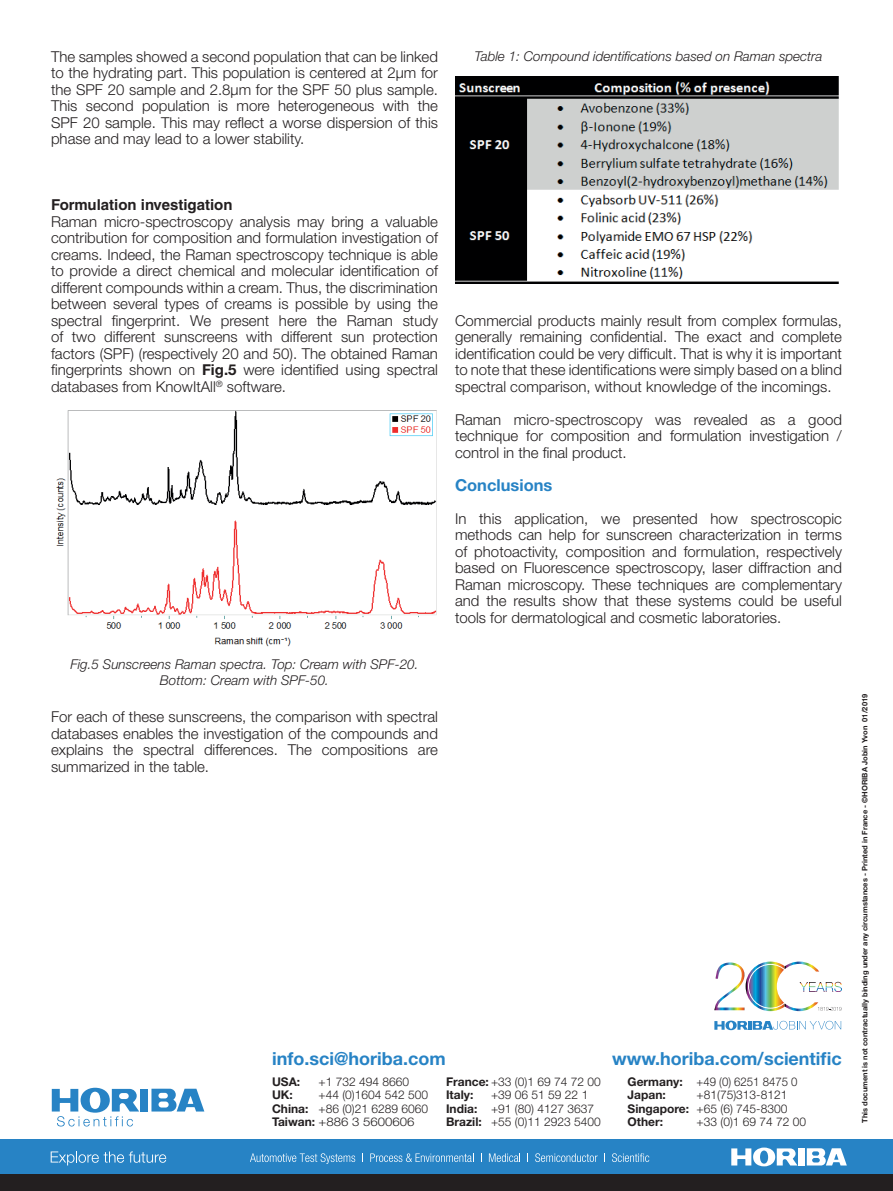
<style>
.page{position:relative;width:893px;height:1191px;background:#fff}
.page>*{position:absolute;margin:0;border:0;box-sizing:border-box;transform-origin:0 0}
.t1{font:700 18px "Helvetica Neue LT Std";color:#2783c5}
.t2{font:700 16.5px "Helvetica Neue LT Std";color:#2783c5}
.t3{font:300 15px/16.5px "Helvetica Neue LT Std";color:#231f20;text-align:justify}
.t4{font:700 15px "Helvetica LT Std";color:#231f20}
.t5{font:italic 300 13.5px/16.5px "Helvetica Neue LT Std";color:#231f20;text-align:center}
.t6{font:300 12px "Helvetica Neue LT Std";color:#231f20}
.t7{font:700 12px "Helvetica Neue LT Std";color:#231f20}
.t8{font:300 12px "Helvetica Neue LT Std";color:#231f20;scale:.95 1}
.t9{font:300 12px "Helvetica Neue LT Std";color:#231f20;scale:1.1 1}
.t10{font:700 7.5px "Helvetica Neue LT Std";color:#231f20}
.s1{font-weight:700}
</style>
<div class="page">
<img style="left:56px;top:410px;width:381px;height:237px">
<img style="left:455px;top:77px;width:384px;height:207px">
<div style="left:0;top:1174px;width:893px;height:17px;background:#231f20"></div>
<div style="left:0;top:1140px;width:893px;height:34px;background:#2783c5"></div>
<div style="left:798px;top:1148px;width:6px;height:17px;background:#fff"></div>
<svg style="left:731px;top:1147px;width:66px;height:19px"></svg>
<svg style="left:807px;top:1148px;width:40px;height:17px"></svg>
<svg style="left:51px;top:1151px;width:115px;height:14px"></svg>
<svg style="left:250px;top:1153px;width:105px;height:11px"></svg>
<svg style="left:370px;top:1153px;width:104px;height:9px"></svg>
<svg style="left:489px;top:1153px;width:31px;height:9px"></svg>
<svg style="left:535px;top:1153px;width:63px;height:9px"></svg>
<svg style="left:612px;top:1153px;width:37px;height:9px"></svg>
<svg style="left:714px;top:1020px;width:127px;height:10px"></svg>
<img style="left:714px;top:961px;width:128px;height:50px">
<div style="left:748px;top:964px;width:45px;height:44px;border:1px solid #fff;border-radius:50%"></div>
<div style="left:140px;top:1088px;width:8px;height:23px;background:#2783c5"></div>
<svg style="left:151px;top:1088px;width:53px;height:23px"></svg>
<svg style="left:52px;top:1087px;width:87px;height:39px"></svg>
<p class="t3" style="left:51px;top:48px;width:388px">The samples showed a second population that can be linked to the hydrating part. This population is centered at 2μm for the SPF 20 sample and 2.8μm for the SPF 50 plus sample.<br>This second population is more heterogeneous with the SPF 20 sample. This may reflect a worse dispersion of this phase and may lead to a lower stability.</p>
<p class="t5" style="left:474px;top:47px;width:350px">Table 1: Compound identifications based on Raman spectra</p>
<p class="t4" style="left:51px;top:196px;width:183px">Formulation investigation</p>
<p class="t3" style="left:51px;top:213px;width:388px">Raman micro-spectroscopy analysis may bring a valuable contribution for composition and formulation investigation of creams. Indeed, the Raman spectroscopy technique is able to provide a direct chemical and molecular identification of different compounds within a cream. Thus, the discrimination between several types of creams is possible by using the spectral fingerprint. We present here the Raman study of two different sunscreens with different sun protection factors (SPF) (respectively 20 and 50). The obtained Raman fingerprints shown on <span class="s1">Fig.5</span> were identified using spectral databases from KnowItAll<sup>®</sup> software.</p>
<p class="t5" style="left:71px;top:655px;width:349px">Fig.5 Sunscreens Raman spectra. Top: Cream with SPF-20.<br>Bottom: Cream with SPF-50.</p>
<p class="t3" style="left:51px;top:708px;width:388px">For each of these sunscreens, the comparison with spectral databases enables the investigation of the compounds and explains the spectral differences. The compositions are summarized in the table.</p>
<p class="t3" style="left:455px;top:312px;width:388px">Commercial products mainly result from complex formulas, generally remaining confidential. The exact and complete identification could be very difficult. That is why it is important to note that these identifications were simply based on a blind spectral comparison, without knowledge of the incomings.</p>
<p class="t3" style="left:455px;top:411px;width:388px">Raman micro-spectroscopy was revealed as a good technique for composition and formulation investigation / control in the final product.</p>
<p class="t2" style="left:455px;top:475px;width:99px">Conclusions</p>
<p class="t3" style="left:455px;top:510px;width:388px">In this application, we presented how spectroscopic methods can help for sunscreen characterization in terms of photoactivity, composition and formulation, respectively based on Fluorescence spectroscopy, laser diffraction and Raman microscopy. These techniques are complementary and the results show that these systems could be useful tools for dermatological and cosmetic laboratories.</p>
<p class="t1" style="left:272px;top:1047px;width:175px">info.sci@horiba.com</p>
<p class="t1" style="left:612px;top:1047px;width:231px">www.horiba.com/scientific</p>
<p class="t7" style="left:272px;top:1074px;width:30px">USA:</p>
<p class="t6" style="left:319px;top:1074px;width:92px">+1 732 494 8660</p>
<p class="t6" style="left:446px;top:1074px;width:156px"><span class="s1">France:</span> +33 (0)1 69 74 72 00</p>
<p class="t8" style="left:628px;top:1074px;width:181px"><span class="s1">Germany:</span> +49 (0) 6251 8475 0</p>
<p class="t7" style="left:272px;top:1087px;width:22px">UK:</p>
<p class="t6" style="left:319px;top:1087px;width:111px">+44 (0)1604 542 500</p>
<p class="t7" style="left:446px;top:1087px;width:29px">Italy:</p>
<p class="t6" style="left:491px;top:1087px;width:99px">+39 06 51 59 22 1</p>
<p class="t7" style="left:628px;top:1087px;width:40px">Japan:</p>
<p class="t6" style="left:697px;top:1087px;width:92px">+81(75)313-8121</p>
<p class="t6" style="left:272px;top:1101px;width:158px"><span class="s1">China:</span> +86 (0)21 6289 6060</p>
<p class="t6" style="left:446px;top:1101px;width:150px"><span class="s1">India:</span> +91 (80) 4127 3637</p>
<p class="t6" style="left:628px;top:1101px;width:161px"><span class="s1">Singapore:</span> +65 (6) 745-8300</p>
<p class="t9" style="left:272px;top:1114px;width:131px"><span class="s1">Taiwan:</span> +886 3 5600606</p>
<p class="t6" style="left:446px;top:1114px;width:156px"><span class="s1">Brazil:</span> +55 (0)11 2923 5400</p>
<p class="t7" style="left:628px;top:1114px;width:37px">Other:</p>
<p class="t6" style="left:697px;top:1114px;width:111px">+33 (0)1 69 74 72 00</p>
<p class="t10" style="left:860px;top:1123px;width:430px;rotate:-90deg">This document is not contractually binding under any circumstances - Printed in France - ©HORIBA Jobin Yvon 01/2019</p>
</div>
